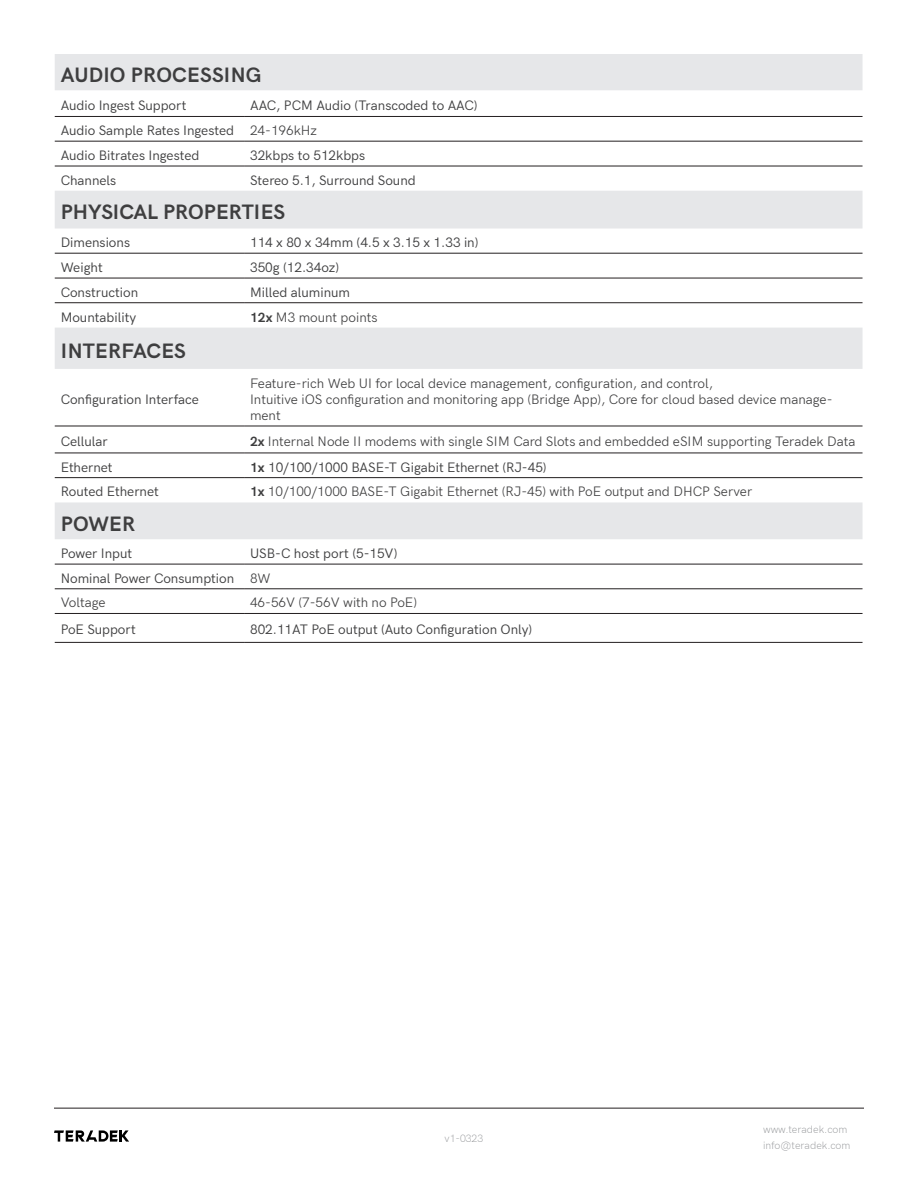
<style>
.page{position:relative;width:918px;height:1188px;background:#fff}
.page>*{position:absolute;margin:0;border:0;box-sizing:border-box;transform-origin:0 0}
.t1{font:700 21px "HK Grotesk Pro";letter-spacing:.01em;color:#3e3e3f}
.t2{font:13.5px "HK Grotesk Pro";color:#3e3e3f}
.t3{font:13.5px/16.2px "HK Grotesk Pro";color:#3e3e3f}
.t4{font:300 10.5px/16.5px "HK Grotesk Pro";color:#939598}
.s1{font-weight:700}
</style>
<div class="page">
<hr style="left:54px;top:1108px;width:810px;height:1px;background:#231f20">
<svg style="left:54px;top:1130px;width:75px;height:12px"></svg>
<svg style="left:55px;top:54px;width:808px;height:485px"></svg>
<hr style="left:55px;top:253px;width:189px;height:1px;background:#231f20">
<hr style="left:244px;top:253px;width:619px;height:1px;background:#231f20">
<hr style="left:55px;top:278px;width:189px;height:1px;background:#231f20">
<hr style="left:244px;top:278px;width:619px;height:1px;background:#231f20">
<hr style="left:55px;top:302px;width:189px;height:1px;background:#231f20">
<hr style="left:244px;top:302px;width:619px;height:1px;background:#231f20">
<hr style="left:55px;top:564px;width:189px;height:1px;background:#231f20">
<hr style="left:244px;top:564px;width:619px;height:1px;background:#231f20">
<hr style="left:55px;top:589px;width:189px;height:1px;background:#231f20">
<hr style="left:244px;top:589px;width:619px;height:1px;background:#231f20">
<hr style="left:55px;top:613px;width:189px;height:1px;background:#231f20">
<hr style="left:244px;top:613px;width:619px;height:1px;background:#231f20">
<hr style="left:55px;top:642px;width:189px;height:1px;background:#231f20">
<hr style="left:244px;top:642px;width:619px;height:1px;background:#231f20">
<hr style="left:55px;top:426px;width:189px;height:1px;background:#231f20">
<hr style="left:244px;top:426px;width:619px;height:1px;background:#231f20">
<hr style="left:55px;top:453px;width:189px;height:1px;background:#231f20">
<hr style="left:244px;top:453px;width:619px;height:1px;background:#231f20">
<hr style="left:55px;top:477px;width:189px;height:1px;background:#231f20">
<hr style="left:244px;top:477px;width:619px;height:1px;background:#231f20">
<hr style="left:55px;top:116px;width:189px;height:1px;background:#231f20">
<hr style="left:244px;top:116px;width:619px;height:1px;background:#231f20">
<hr style="left:55px;top:141px;width:189px;height:1px;background:#231f20">
<hr style="left:244px;top:141px;width:619px;height:1px;background:#231f20">
<hr style="left:55px;top:166px;width:189px;height:1px;background:#231f20">
<hr style="left:244px;top:166px;width:619px;height:1px;background:#231f20">
<p class="t1" style="left:61px;top:58px;width:202px">AUDIO PROCESSING</p>
<p class="t2" style="left:61px;top:95px;width:127px">Audio Ingest Support</p>
<p class="t2" style="left:250px;top:95px;width:229px">AAC, PCM Audio (Transcoded to AAC)</p>
<p class="t2" style="left:61px;top:120px;width:175px">Audio Sample Rates Ingested</p>
<p class="t3" style="left:250px;top:121px;width:68px">24-196kHz</p>
<p class="t2" style="left:61px;top:145px;width:140px">Audio Bitrates Ingested</p>
<p class="t2" style="left:250px;top:145px;width:117px">32kbps to 512kbps</p>
<p class="t2" style="left:61px;top:169px;width:57px">Channels</p>
<p class="t2" style="left:250px;top:169px;width:167px">Stereo 5.1, Surround Sound</p>
<p class="t1" style="left:61px;top:196px;width:226px">PHYSICAL PROPERTIES</p>
<p class="t2" style="left:61px;top:232px;width:71px">Dimensions</p>
<p class="t2" style="left:250px;top:232px;width:230px">114 x 80 x 34mm (4.5 x 3.15 x 1.33 in)</p>
<p class="t2" style="left:61px;top:257px;width:43px">Weight</p>
<p class="t2" style="left:250px;top:257px;width:91px">350g (12.34oz)</p>
<p class="t2" style="left:61px;top:282px;width:79px">Construction</p>
<p class="t2" style="left:250px;top:282px;width:101px">Milled aluminum</p>
<p class="t2" style="left:61px;top:306px;width:77px">Mountability</p>
<p class="t3" style="left:250px;top:308px;width:129px"><span class="s1">12x</span> M3 mount points</p>
<p class="t1" style="left:61px;top:334px;width:127px">INTERFACES</p>
<p class="t2" style="left:61px;top:389px;width:140px">Configuration Interface</p>
<p class="t3" style="left:250px;top:374px;width:464px">Feature-rich Web UI for local device management, configuration, and control,</p>
<p class="t3" style="left:250px;top:390px;width:584px">Intuitive iOS configuration and monitoring app (Bridge App), Core for cloud based device manage&shy;ment</p>
<p class="t2" style="left:61px;top:431px;width:48px">Cellular</p>
<p class="t3" style="left:250px;top:432px;width:607px"><span class="s1">2x</span> Internal Node II modems with single SIM Card Slots and embedded eSIM supporting Teradek Data</p>
<p class="t2" style="left:61px;top:456px;width:53px">Ethernet</p>
<p class="t2" style="left:250px;top:456px;width:298px"><span class="s1">1x</span> 10/100/1000 BASE-T Gigabit Ethernet (RJ-45)</p>
<p class="t2" style="left:61px;top:481px;width:100px">Routed Ethernet</p>
<p class="t3" style="left:250px;top:482px;width:504px"><span class="s1">1x</span> 10/100/1000 BASE-T Gigabit Ethernet (RJ-45) with PoE output and DHCP Server</p>
<p class="t1" style="left:61px;top:507px;width:76px">POWER</p>
<p class="t2" style="left:61px;top:543px;width:73px">Power Input</p>
<p class="t2" style="left:250px;top:543px;width:149px">USB-C host port (5-15V)</p>
<p class="t2" style="left:61px;top:568px;width:175px">Nominal Power Consumption</p>
<p class="t3" style="left:250px;top:569px;width:22px">8W</p>
<p class="t3" style="left:61px;top:593px;width:46px">Voltage</p>
<p class="t3" style="left:250px;top:593px;width:169px">46-56V (7-56V with no PoE)</p>
<p class="t2" style="left:61px;top:619px;width:77px">PoE Support</p>
<p class="t2" style="left:250px;top:619px;width:284px">802.11AT PoE output (Auto Configuration Only)</p>
<p class="t4" style="left:445px;top:1129px;width:40px">v1-0323</p>
<p class="t4" style="left:763px;top:1120px;width:89px">www.teradek.com info@teradek.com</p>
</div>
